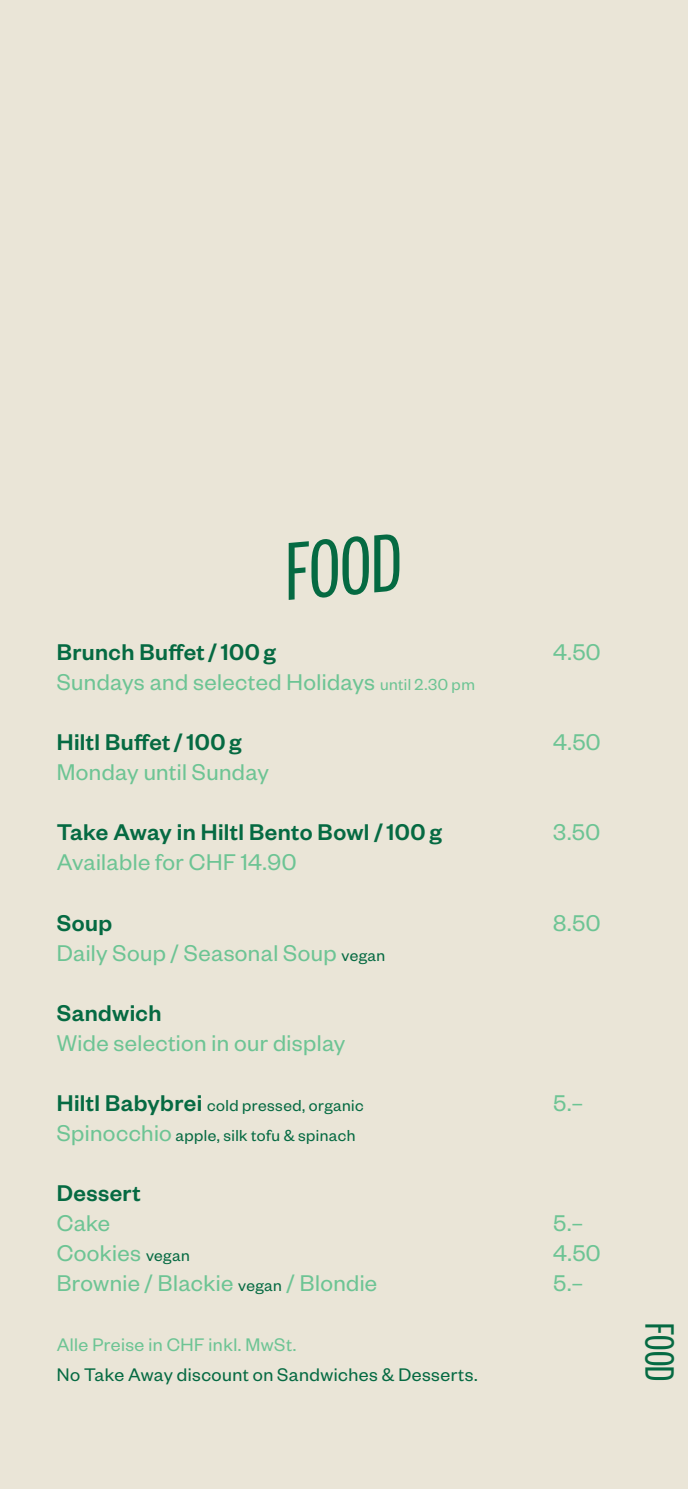
<style>
.page{position:relative;width:688px;height:1489px;background:#fff}
.page>*{position:absolute;margin:0;border:0;box-sizing:border-box;transform-origin:0 0}
.Lauftext{font:condensed 90px "Founders Grotesk X";color:#056a42}
.Lauftext-2{font:condensed 45px "Founders Grotesk X";color:#056a42}
.Lauftext-3{font:25px "Founders Grotesk";letter-spacing:.015em;color:#6dc494}
.Untertitel_Aussen{font:500 25px "Founders Grotesk";letter-spacing:.02em;color:#056a42}
.Untertitel_Aussen-2{font:25px "Founders Grotesk";letter-spacing:.015em;color:#6dc494}
.Lauftext-4{font:20px "Founders Grotesk";letter-spacing:.025em;color:#056a42}
.Lauftext-5{font:20px "Founders Grotesk";letter-spacing:.025em;color:#6dc494}
.Untertitel_Aussen-3{font:17.5px "Founders Grotesk";letter-spacing:.025em;color:#056a42}
.s1{font-size:17.5px}
.s2{font-size:17.5px;color:#056a42}
.s3{font-weight:500;font-size:25px}
.s4{font-size:25px;color:#6dc494}
</style>
<div class="page">
<div style="left:0;top:0;width:687px;height:1488px;background:#eae5d7"></div>
<p class="Lauftext" style="left:279px;top:521px;width:118px;rotate:-5deg">FOOD</p>
<p class="Untertitel_Aussen" style="left:57px;top:636px;width:220px">Brunch Buffet/100g</p>
<p class="Untertitel_Aussen-2" style="left:553px;top:637px;width:49px">4.50</p>
<p class="Lauftext-3" style="left:57px;top:667px;width:419px">Sundays and selected Holidays <span class="s1">until 2.30 pm</span></p>
<p class="Untertitel_Aussen" style="left:57px;top:726px;width:186px">Hiltl Buffet/100g</p>
<p class="Untertitel_Aussen-2" style="left:553px;top:727px;width:49px">4.50</p>
<p class="Lauftext-3" style="left:57px;top:757px;width:213px">Monday until Sunday</p>
<p class="Untertitel_Aussen" style="left:57px;top:816px;width:386px">Take Away in Hiltl Bento Bowl /100g</p>
<p class="Untertitel_Aussen-2" style="left:553px;top:817px;width:48px">3.50</p>
<p class="Untertitel_Aussen-2" style="left:57px;top:847px;width:241px">Available for CHF 14.90</p>
<p class="Untertitel_Aussen" style="left:57px;top:906px;width:57px">Soup</p>
<p class="Untertitel_Aussen-2" style="left:553px;top:907px;width:49px">8.50</p>
<p class="Untertitel_Aussen-2" style="left:57px;top:937px;width:330px">Daily Soup / Seasonal Soup <span class="s2">vegan</span></p>
<p class="Untertitel_Aussen" style="left:57px;top:996px;width:106px">Sandwich</p>
<p class="Lauftext-3" style="left:57px;top:1027px;width:290px">Wide selection in our display</p>
<p class="Untertitel_Aussen-3" style="left:57px;top:1094px;width:308px"><span class="s3">Hiltl Babybrei</span> cold pressed, organic</p>
<p class="Untertitel_Aussen-2" style="left:553px;top:1087px;width:32px">5.–</p>
<p class="Untertitel_Aussen-3" style="left:57px;top:1124px;width:300px"><span class="s4">Spinocchio</span> apple, silk tofu &amp; spinach</p>
<p class="Untertitel_Aussen" style="left:57px;top:1176px;width:86px">Dessert</p>
<p class="Lauftext-3" style="left:57px;top:1207px;width:55px">Cake</p>
<p class="Lauftext-3" style="left:553px;top:1207px;width:32px">5.–</p>
<p class="Lauftext-3" style="left:57px;top:1237px;width:134px">Cookies <span class="s2">vegan</span></p>
<p class="Lauftext-3" style="left:553px;top:1237px;width:49px">4.50</p>
<p class="Lauftext-3" style="left:57px;top:1267px;width:322px">Brownie / Blackie <span class="s2">vegan</span> / Blondie</p>
<p class="Lauftext-3" style="left:553px;top:1267px;width:32px">5.–</p>
<p class="Lauftext-5" style="left:57px;top:1331px;width:241px">Alle Preise in CHF inkl. MwSt.</p>
<p class="Lauftext-4" style="left:57px;top:1361px;width:422px">No Take Away discount on Sandwiches &amp; Desserts.</p>
<p class="Lauftext-2" style="left:684px;top:1322px;width:60px;rotate:90deg">FOOD</p>
</div>
